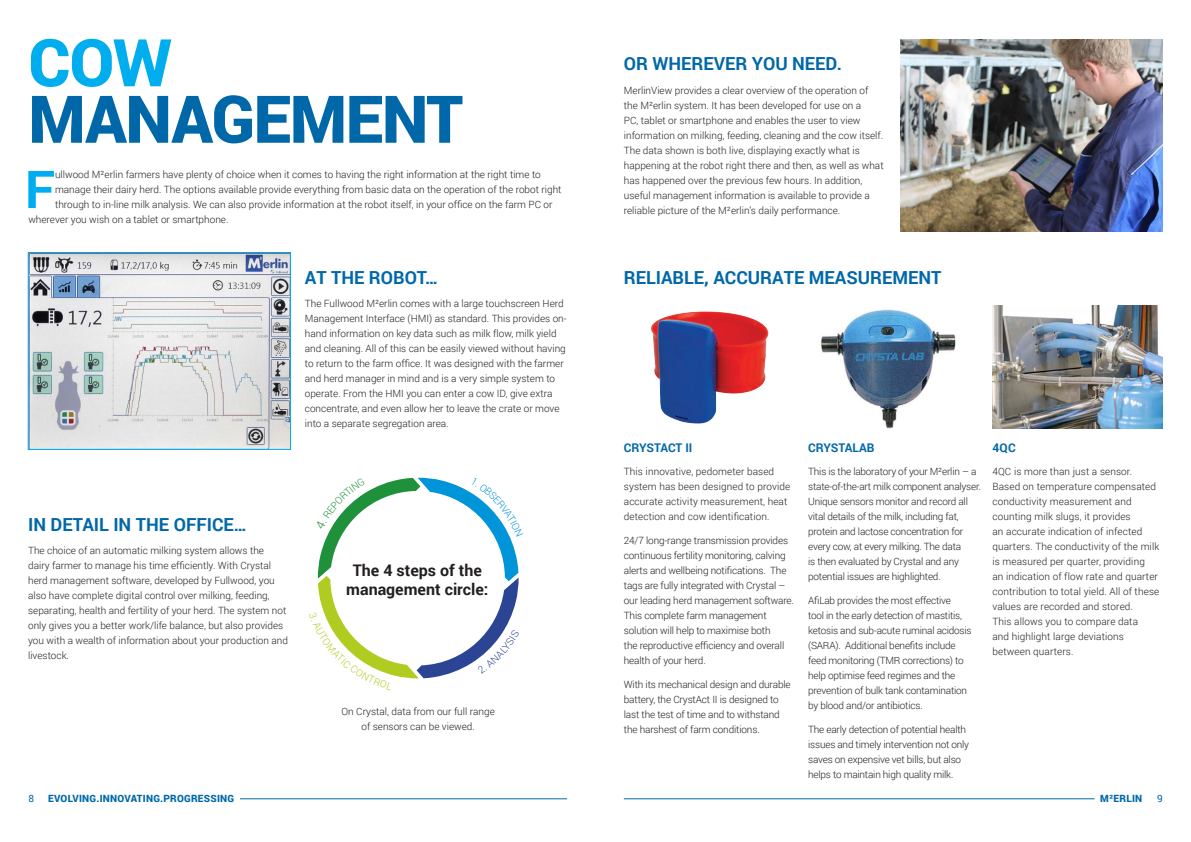
<style>
.page{position:relative;width:1191px;height:842px;background:#fff}
.page>*{position:absolute;margin:0;border:0;box-sizing:border-box;transform-origin:0 0}
.t1{font:900 65.9px/56.5px "Roboto";letter-spacing:-.02em;color:#0068a9}
.t2{font:700 52.2px "Roboto";color:#00aeef}
.t3{font:700 18px "Roboto";color:#0068a9}
.t4{font:700 16px/19.2px "Roboto";color:#231f20;text-align:center}
.t5{font:700 12px "Roboto";color:#0068a9}
.t6{font:300 10px/15px "Roboto";color:#231f20}
.t7{font:300 10px/15px "Roboto";letter-spacing:-.02em;color:#231f20}
.t8{font:900 10px "Roboto";letter-spacing:.025em;color:#0068a9}
.t9{font:10px "Roboto";color:#0068a9}
.s1{color:#00aeef}
</style>
<div class="page">
<img style="left:820px;top:309px;width:136px;height:120px">
<img style="left:30px;top:254px;width:259px;height:194px">
<div style="left:28px;top:252px;width:263px;height:198px;border:1px solid #00aeef"></div>
<img style="left:900px;top:39px;width:262px;height:192px">
<img style="left:992px;top:306px;width:170px;height:122px">
<hr style="left:624px;top:798px;width:470px;height:1px;background:#0068a9">
<hr style="left:240px;top:798px;width:327px;height:1px;background:#0068a9">
<img style="left:651px;top:311px;width:118px;height:113px">
<svg style="left:317px;top:478px;width:202px;height:201px"></svg>
<p class="t1" style="left:28px;top:32px;width:436px"><span class="s1">COW<br></span>MANAGEMENT</p>
<p class="t2" style="left:25px;top:153px;width:32px">F</p>
<p class="t6" style="left:55px;top:167px;width:487px">ullwood M²erlin farmers have plenty of choice when it comes to having the right information at the right time to</p>
<p class="t6" style="left:55px;top:182px;width:508px">manage their dairy herd. The options available provide everything from basic data on the operation of the robot right</p>
<p class="t6" style="left:55px;top:197px;width:499px">through to in-line milk analysis. We can also provide information at the robot itself, in your office on the farm PC or</p>
<p class="t6" style="left:28px;top:212px;width:202px">wherever you wish on a tablet or smartphone.</p>
<p class="t3" style="left:305px;top:264px;width:135px">AT THE ROBOT…</p>
<p class="t6" style="left:305px;top:296px;width:263px">The Fullwood M²erlin comes with a large touchscreen Herd Management Interface (HMI) as standard. This provides on&shy;hand information on key data such as milk flow, milk yield and cleaning. All of this can be easily viewed without having to return to the farm office. It was designed with the farmer and herd manager in mind and is a very simple system to operate. From the HMI you can enter a cow ID, give extra concentrate, and even allow her to leave the crate or move into a separate segregation area.</p>
<p class="t3" style="left:28px;top:512px;width:221px">IN DETAIL IN THE OFFICE…</p>
<p class="t6" style="left:28px;top:543px;width:261px">The choice of an automatic milking system allows the dairy farmer to manage his time efficiently. With Crystal herd management software, developed by Fullwood, you also have complete digital control over milking, feeding, separating, health and fertility of your herd. The system not only gives you a better work/life balance, but also provides you with a wealth of information about your production and livestock.</p>
<p class="t4" style="left:346px;top:560px;width:144px">The 4 steps of the management circle:</p>
<p class="t6" style="left:341px;top:704px;width:155px;text-align:center">On Crystal, data from our full range of sensors can be viewed.</p>
<p class="t3" style="left:624px;top:51px;width:219px">OR WHEREVER YOU NEED.</p>
<p class="t6" style="left:624px;top:82px;width:261px">MerlinView provides a clear overview of the operation of the M²erlin system. It has been developed for use on a<br>PC, tablet or smartphone and enables the user to view information on milking, feeding, cleaning and the cow itself.<br>The data shown is both live, displaying exactly what is happening at the robot right there and then, as well as what has happened over the previous few hours. In addition, useful management information is available to provide a reliable picture of the M²erlin’s daily performance.</p>
<p class="t3" style="left:624px;top:264px;width:319px">RELIABLE, ACCURATE MEASUREMENT</p>
<p class="t5" style="left:624px;top:439px;width:70px">CRYSTACT II</p>
<p class="t6" style="left:624px;top:464px;width:168px">This innovative, pedometer based system has been designed to provide accurate activity measurement, heat detection and cow identification.</p>
<p class="t6" style="left:624px;top:533px;width:172px">24/7 long-range transmission provides continuous fertility monitoring, calving alerts and wellbeing notifications. The tags are fully integrated with Crystal – our leading herd management software.<br>This complete farm management solution will help to maximise both<br>the reproductive efficiency and overall health of your herd.</p>
<p class="t6" style="left:624px;top:676px;width:168px">With its mechanical design and durable battery, the CrystAct II is designed to last the test of time and to withstand the harshest of farm conditions.</p>
<p class="t5" style="left:808px;top:439px;width:68px">CRYSTALAB</p>
<p class="t7" style="left:808px;top:464px;width:174px">This is the laboratory of your M²erlin – a state-of-the-art milk component analyser.<br>Unique sensors monitor and record all vital details of the milk, including fat, protein and lactose concentration for every cow, at every milking. The data<br>is then evaluated by Crystal and any potential issues are highlighted.</p>
<p class="t7" style="left:808px;top:593px;width:165px">AfiLab provides the most effective<br>tool in the early detection of mastitis, ketosis and sub-acute ruminal acidosis (SARA). Additional benefits include feed monitoring (TMR corrections) to help optimise feed regimes and the prevention of bulk tank contamination by blood and/or antibiotics.</p>
<p class="t7" style="left:808px;top:721px;width:162px">The early detection of potential health issues and timely intervention not only saves on expensive vet bills, but also helps to maintain high quality milk.</p>
<p class="t5" style="left:992px;top:439px;width:25px">4QC</p>
<p class="t6" style="left:992px;top:464px;width:168px">4QC is more than just a sensor.<br>Based on temperature compensated conductivity measurement and counting milk slugs, it provides<br>an accurate indication of infected quarters. The conductivity of the milk is measured per quarter, providing<br>an indication of flow rate and quarter contribution to total yield. All of these values are recorded and stored.<br>This allows you to compare data<br>and highlight large deviations between quarters.</p>
<p class="t8" style="left:48px;top:792px;width:187px">EVOLVING.INNOVATING.PROGRESSING</p>
<p class="t8" style="left:1100px;top:792px;width:44px">M²ERLIN</p>
<p class="t9" style="left:28px;top:792px;width:7px">8</p>
<p class="t9" style="left:1157px;top:792px;width:7px">9</p>
</div>
